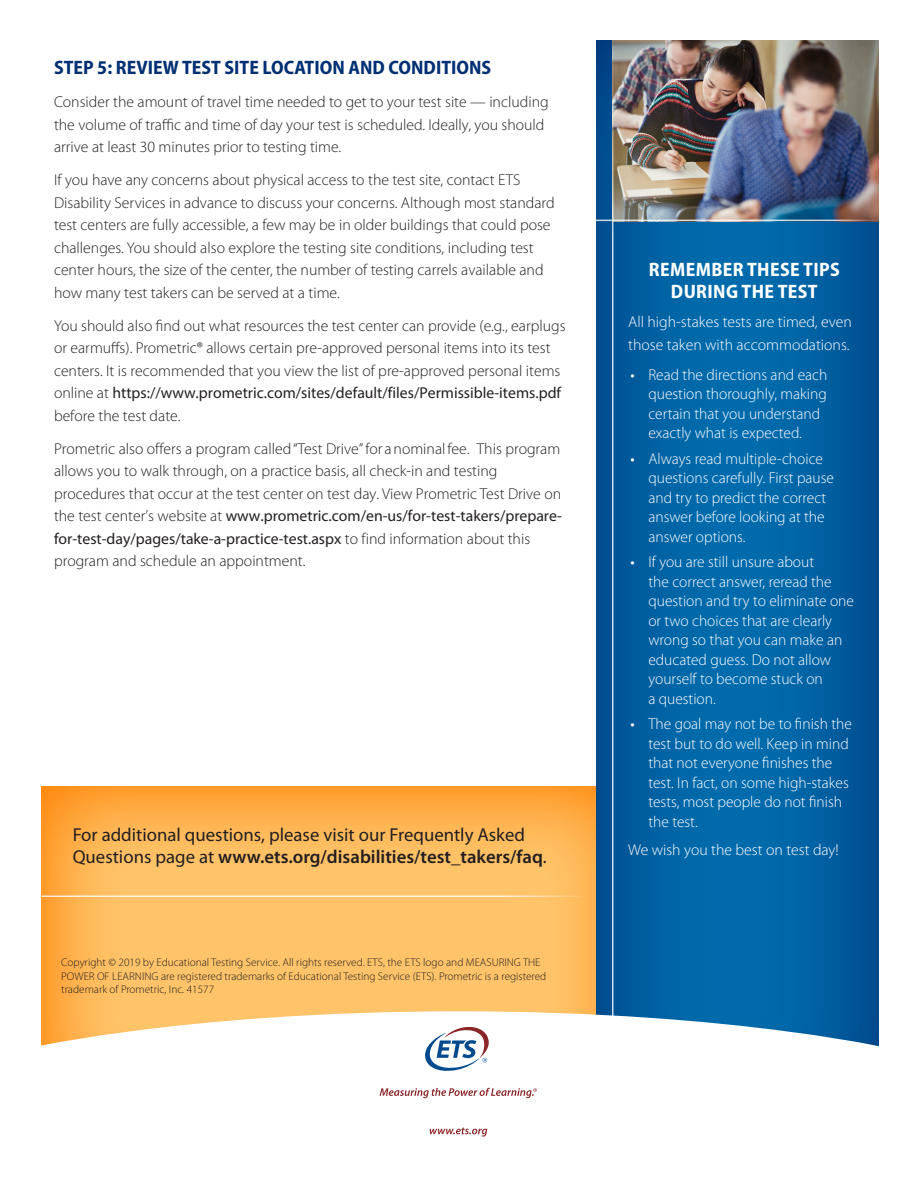
<style>
.page{position:relative;width:918px;height:1188px;background:#fff}
.page>*{position:absolute;margin:0;border:0;box-sizing:border-box;transform-origin:0 0}
.t1{font:700 semi-condensed 19.5px "Myriad Pro";color:#002f73}
.t2{font:700 semi-condensed 19.5px/22.5px "Myriad Pro";letter-spacing:.02em;color:#fff;text-align:center}
.t3{font:18.75px/22.5px "Myriad Pro";color:#231f20}
.t4{font:300 15.75px/22.5px "Myriad Pro";color:#231f20}
.t5{font:300 15.75px/19.5px "Myriad Pro";color:#fff}
.t6{font:300 11.25px/13.5px "Myriad Pro";color:#231f20}
.s1{font-weight:400}
.s2{font-weight:600}
.s3{font-weight:400;font-stretch:semi-condensed}
</style>
<div class="page">
<svg style="left:41px;top:786px;width:542px;height:225px;background:#ffbb5c"></svg>
<svg style="left:583px;top:40px;width:295px;height:971px;background:#0d67a4"></svg>
<img style="left:614px;top:40px;width:264px;height:180px">
<svg style="left:41px;top:1011px;width:838px;height:121px"></svg>
<svg style="left:424px;top:1026px;width:67px;height:46px"></svg>
<svg style="left:380px;top:1088px;width:157px;height:10px"></svg>
<svg style="left:430px;top:1127px;width:57px;height:10px"></svg>
<hr style="left:41px;top:896px;width:540px;height:1px;background:#fff">
<hr style="left:593px;top:220px;width:285px;height:1px;background:#fff">
<hr style="left:612px;top:40px;width:2px;height:1097px;background:#fff">
<p class="t1" style="left:54px;top:57px;width:439px">STEP 5: REVIEW TEST SITE LOCATION AND CONDITIONS</p>
<p class="t4" style="left:54px;top:91px;width:496px">Consider the amount of travel time needed to get to your test site — including the volume of traffic and time of day your test is scheduled. Ideally, you should arrive at least 30 minutes prior to testing time.</p>
<p class="t4" style="left:54px;top:169px;width:502px">If you have any concerns about physical access to the test site, contact ETS Disability Services in advance to discuss your concerns. Although most standard test centers are fully accessible, a few may be in older buildings that could pose challenges. You should also explore the testing site conditions, including test center hours, the size of the center, the number of testing carrels available and how many test takers can be served at a time.</p>
<p class="t4" style="left:54px;top:314px;width:513px">You should also find out what resources the test center can provide (e.g., earplugs or earmuffs). Prometric® allows certain pre-approved personal items into its test centers. It is recommended that you view the list of pre-approved personal items online at <span class="s1">https://www.prometric.com/sites/default/files/Permissible-items.pdf </span>before the test date.</p>
<p class="t4" style="left:54px;top:437px;width:509px">Prometric also offers a program called “Test Drive” for a nominal fee. This program allows you to walk through, on a practice basis, all check-in and testing procedures that occur at the test center on test day. View Prometric Test Drive on the test center’s website at <span class="s1">www.prometric.com/en-us/for-test-takers/prepare&shy;for-test-day/pages/take-a-practice-test.aspx</span> to find information about this program and schedule an appointment.</p>
<p class="t3" style="left:73px;top:824px;width:476px">For additional questions, please visit our Frequently Asked<br>Questions page at <span class="s2">www.ets.org/disabilities/test_takers/faq</span>.</p>
<p class="t6" style="left:61px;top:956px;width:487px">Copyright © 2019 by Educational Testing Service. All rights reserved. ETS, the ETS logo and MEASURING THE<br>POWER OF LEARNING are registered trademarks of Educational Testing Service (ETS). Prometric is a registered trademark of Prometric, Inc. 41577</p>
<h3 class="t2" style="left:649px;top:258px;width:192px">REMEMBER THESE TIPS<br>DURING THE TEST</h3>
<p class="t5" style="left:628px;top:311px;width:225px;line-height:22.5px">All high-stakes tests are timed, even those taken with accommodations.</p>
<p class="t5" style="left:648px;top:365px;width:180px;text-indent:-18px"><span class="s3">•</span> Read the directions and each question thoroughly, making certain that you understand exactly what is expected.</p>
<p class="t5" style="left:648px;top:449px;width:187px;text-indent:-18px"><span class="s3">•</span> Always read multiple-choice questions carefully. First pause and try to predict the correct answer before looking at the answer options.</p>
<p class="t5" style="left:648px;top:552px;width:207px;text-indent:-18px"><span class="s3">•</span> If you are still unsure about<br>the correct answer, reread the question and try to eliminate one or two choices that are clearly wrong so that you can make an educated guess. Do not allow yourself to become stuck on<br>a question.</p>
<p class="t5" style="left:648px;top:714px;width:205px;text-indent:-18px"><span class="s3">•</span> The goal may not be to finish the test but to do well. Keep in mind that not everyone finishes the test. In fact, on some high-stakes tests, most people do not finish the test.</p>
<p class="t5" style="left:628px;top:840px;width:212px">We wish you the best on test day!</p>
</div>
